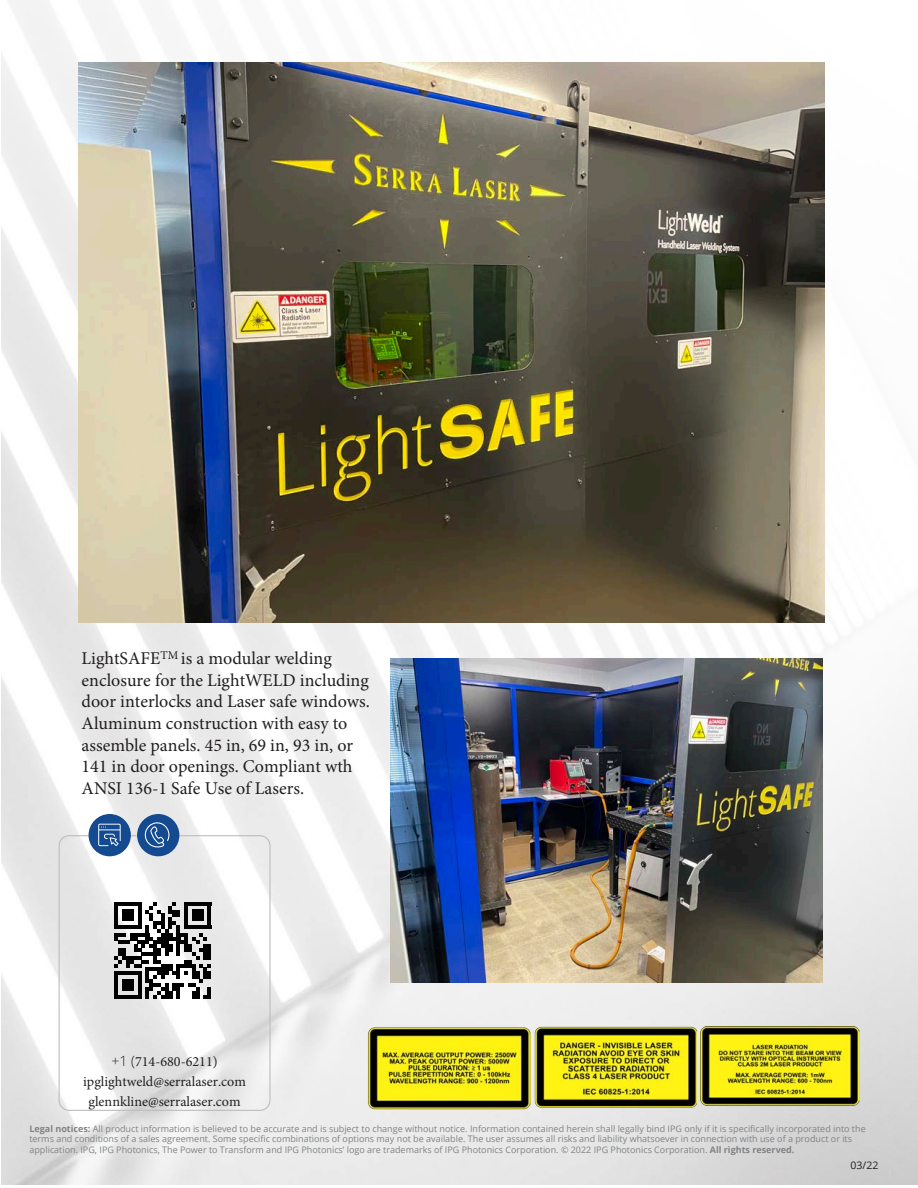
<style>
.page{position:relative;width:918px;height:1188px;background:#fff}
.page>*{position:absolute;margin:0;border:0;box-sizing:border-box;transform-origin:0 0}
.t1{font:18px/21.6px "Minion Pro";color:#221e1f}
.Website{font:14.1px/19.8px "Minion Pro";color:#231f20;text-align:center}
.t2{font:10.5px "Open Sans";color:#231f20}
.Legal{font:9px/10.5px "Open Sans";color:#808285}
.s1{font-family:"Open Sans";font-weight:300}
.s2{font-weight:700}
</style>
<div class="page">
<img style="left:1px;top:0;width:917px;height:1184px">
<img style="left:700px;top:1027px;width:159px;height:78px">
<img style="left:368px;top:1026px;width:163px;height:83px">
<img style="left:534px;top:1026px;width:163px;height:83px">
<div style="left:59px;top:835px;width:212px;height:276px;border:1px solid #bcbdc0;border-radius:10px"></div>
<div style="left:89px;top:814px;width:42px;height:42px;background:#144a8f;border-radius:50%"></div>
<div style="left:137px;top:814px;width:42px;height:42px;background:#144a8f;border-radius:50%"></div>
<svg style="left:98px;top:824px;width:23px;height:22px"></svg>
<svg style="left:145px;top:822px;width:24px;height:25px"></svg>
<svg style="left:114px;top:902px;width:97px;height:96px"></svg>
<hr style="left:114px;top:995px;width:27px;height:3px;background:#000">
<div style="left:122px;top:979px;width:12px;height:12px;background:#000"></div>
<img style="left:79px;top:63px;width:746px;height:559px">
<img style="left:390px;top:658px;width:432px;height:324px">
<p class="t1" style="left:82px;top:648px;width:290px">LightSAFE<sup>TM</sup> is a modular welding enclosure for the LightWELD including door interlocks and Laser safe windows.<br>Aluminum construction with easy to assemble panels. 45 in, 69 in, 93 in, or 141 in door openings. Compliant wth ANSI 136-1 Safe Use of Lasers.</p>
<p class="Website" style="left:83px;top:1052px;width:164px"><span class="s1">+1 (</span>714-680-6211) ipglightweld@serralaser.com glennkline@serralaser.com</p>
<p class="Legal" style="left:29px;top:1123px;width:838px"><span class="s2">Legal notices:</span> All product information is believed to be accurate and is subject to change without notice. Information contained herein shall legally bind IPG only if it is specifically incorporated into the terms and conditions of a sales agreement. Some specific combinations of options may not be available. The user assumes all risks and liability whatsoever in connection with use of a product or its application. IPG, IPG Photonics, The Power to Transform and IPG Photonics’ logo are trademarks of IPG Photonics Corporation. © 2022 IPG Photonics Corporation. <span class="s2">All rights reserved.</span></p>
<p class="t2" style="left:850px;top:1158px;width:29px">03/22</p>
</div>
